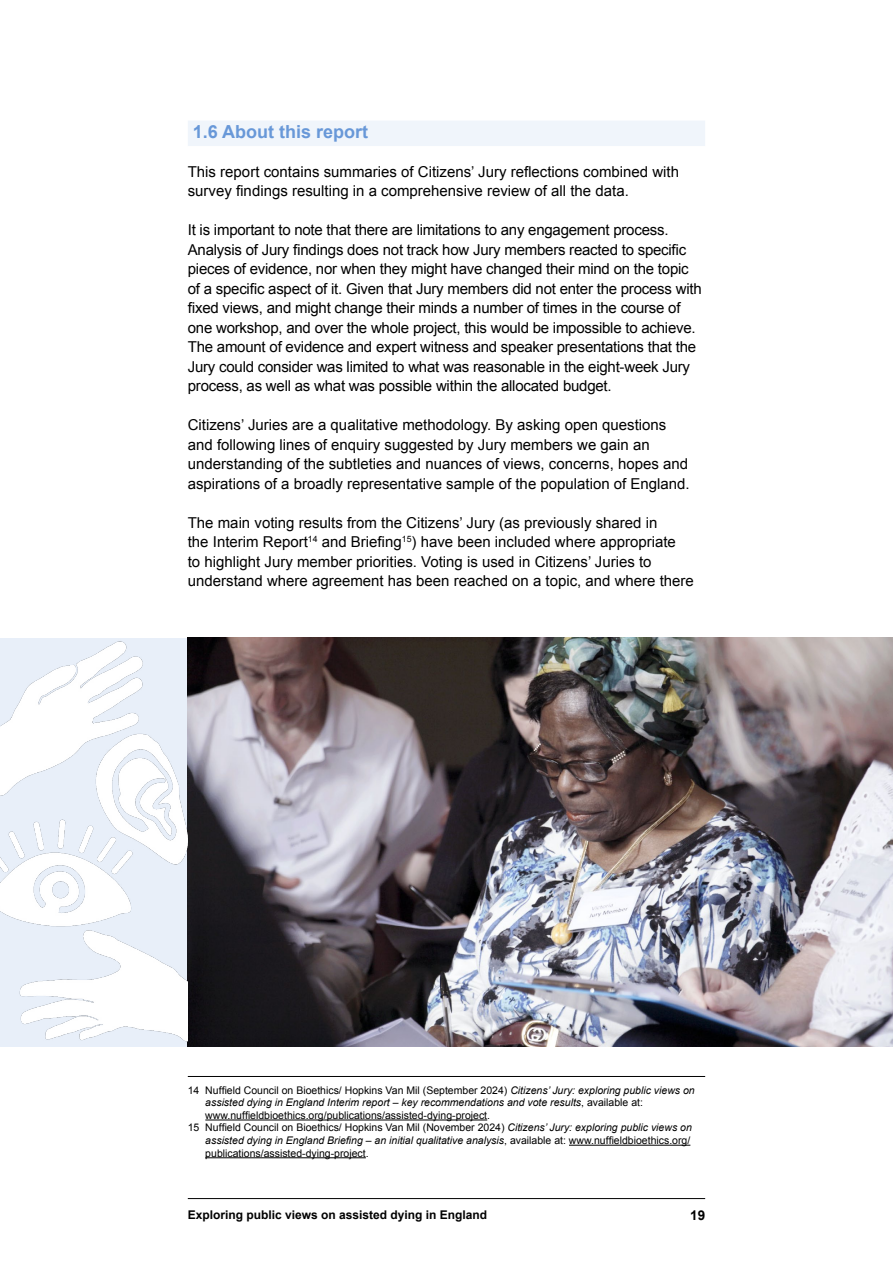
<style>
.page{position:relative;width:893px;height:1263px;background:#fff}
.page>*{position:absolute;margin:0;border:0;box-sizing:border-box;transform-origin:0 0}
.t1{font:700 18px "Arial";color:#6898d8}
.t2{font:15px/19.5px "Arial";color:#000}
.t3{font:700 13.5px "Arial";color:#000}
.t4{font:700 12px "Arial";color:#000}
.t5{font:10.5px "Arial";color:#000}
.t6{font:italic 10.5px "Arial";color:#000}
.s1{font-style:italic}
.s2{font-style:normal}
</style>
<div class="page">
<hr style="left:188px;top:1198px;width:517px;height:1px;background:#000">
<div style="left:188px;top:121px;width:517px;height:25px;background:#f0f5fb"></div>
<hr style="left:188px;top:1076px;width:517px;height:1px;background:#000">
<hr style="left:205px;top:1119px;width:282px;height:1px;background:#000">
<hr style="left:569px;top:1145px;width:121px;height:1px;background:#000">
<hr style="left:205px;top:1157px;width:161px;height:1px;background:#000">
<div style="left:0;top:638px;width:893px;height:408px;background:#e8eff9"></div>
<img style="left:188px;top:638px;width:705px;height:408px">
<img style="left:0;top:641px;width:143px;height:155px">
<img style="left:0;top:819px;width:132px;height:108px">
<img style="left:19px;top:929px;width:169px;height:117px">
<img style="left:92px;top:724px;width:96px;height:146px">
<p class="t1" style="left:193px;top:119px;width:177px">1.6 About this report</p>
<p class="t2" style="left:188px;top:162px;width:493px">This report contains summaries of Citizens’ Jury reflections combined with survey findings resulting in a comprehensive review of all the data.</p>
<p class="t2" style="left:188px;top:220px;width:515px">It is important to note that there are limitations to any engagement process.<br>Analysis of Jury findings does not track how Jury members reacted to specific pieces of evidence, nor when they might have changed their mind on the topic of a specific aspect of it. Given that Jury members did not enter the process with fixed views, and might change their minds a number of times in the course of one workshop, and over the whole project, this would be impossible to achieve.<br>The amount of evidence and expert witness and speaker presentations that the Jury could consider was limited to what was reasonable in the eight-week Jury process, as well as what was possible within the allocated budget.</p>
<p class="t2" style="left:188px;top:415px;width:503px">Citizens’ Juries are a qualitative methodology. By asking open questions and following lines of enquiry suggested by Jury members we gain an understanding of the subtleties and nuances of views, concerns, hopes and aspirations of a broadly representative sample of the population of England.</p>
<p class="t2" style="left:188px;top:513px;width:508px">The main voting results from the Citizens’ Jury (as previously shared in<br>the Interim Report<sup>14</sup> and Briefing<sup>15</sup>) have been included where appropriate<br>to highlight Jury member priorities. Voting is used in Citizens’ Juries to understand where agreement has been reached on a topic, and where there</p>
<p class="t5" style="left:188px;top:1083px;width:508px">14 Nuffield Council on Bioethics/ Hopkins Van Mil (September 2024) <span class="s1">Citizens’ Jury: exploring public views on</span></p>
<p class="t6" style="left:205px;top:1096px;width:439px">assisted dying in England Interim report – key recommendations and vote results<span class="s2">, available at:</span></p>
<p class="t5" style="left:205px;top:1108px;width:286px">www.nuffieldbioethics.org/publications/assisted-dying-project.</p>
<p class="t5" style="left:188px;top:1121px;width:506px">15 Nuffield Council on Bioethics/ Hopkins Van Mil (November 2024) <span class="s1">Citizens’ Jury: exploring public views on</span></p>
<p class="t6" style="left:205px;top:1133px;width:487px">assisted dying in England Briefing – an initial qualitative analysis<span class="s2">, available at: www.nuffieldbioethics.org/</span></p>
<p class="t5" style="left:205px;top:1146px;width:165px">publications/assisted-dying-project.</p>
<p class="t4" style="left:188px;top:1206px;width:301px">Exploring public views on assisted dying in England</p>
<p class="t3" style="left:690px;top:1206px;width:17px">19</p>
</div>
